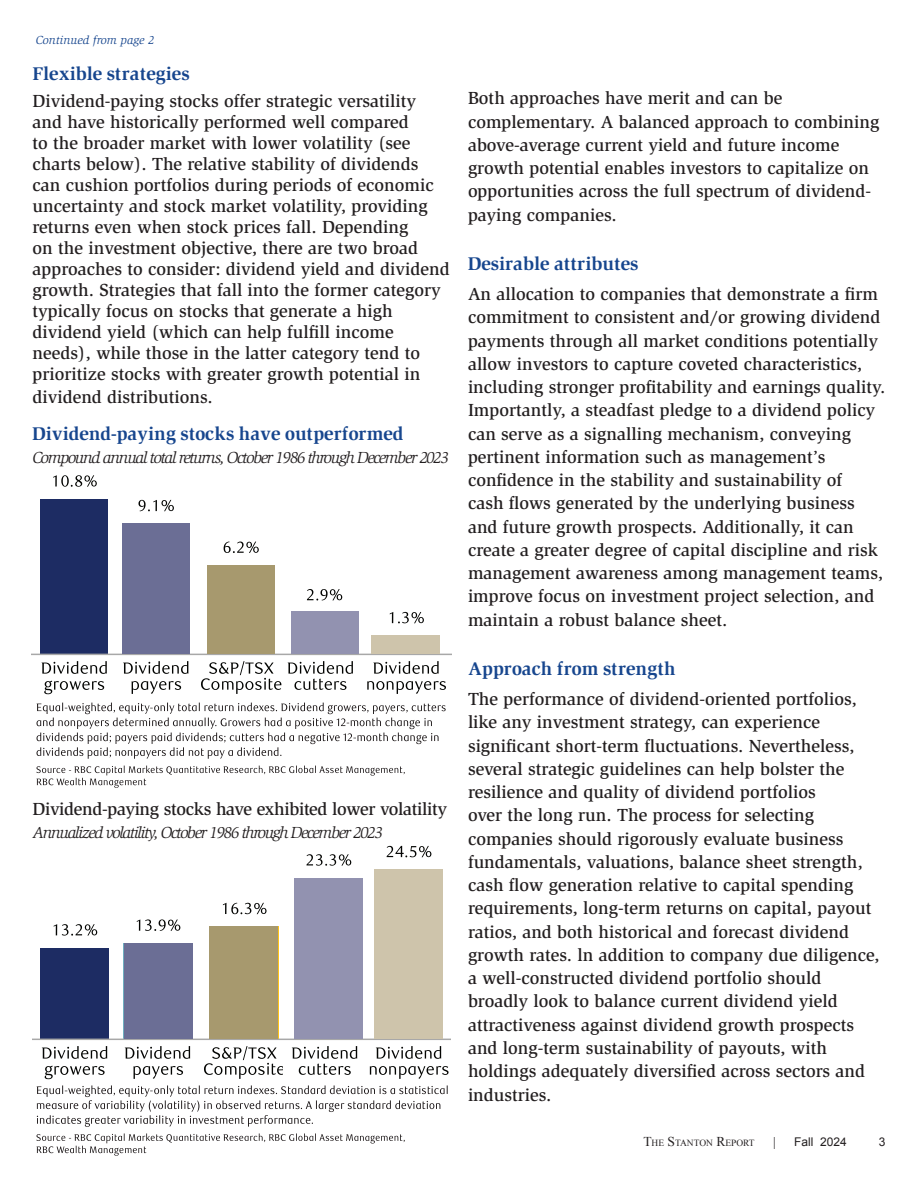
<style>
.page{position:relative;width:918px;height:1188px;background:#fff}
.page>*{position:absolute;margin:0;border:0;box-sizing:border-box;transform-origin:0 0}
.t1{font:500 18px/23.2px "Slimbach Std";color:#231f20}
.t2{font:500 18px "Slimbach Std";letter-spacing:-.02em;color:#231f20}
.t3{font:italic 16.5px "Slimbach Std";letter-spacing:-.08em;color:#231f20}
.t4{font:700 16.5px "Slimbach";color:#17468e}
.t5{font:italic 12px "Slimbach Std";color:#17468e}
.t6{font:12px "Arial";color:#231f20}
.t7{font:500 12px "Slimbach Std";color:#231f20}
.t8{font:9.45px "Times New Roman";color:#231f20}
.s1{font-size:13.5px}
</style>
<div class="page">
<div style="left:41px;top:499px;width:67px;height:155px;background:#1d2c63"></div>
<hr style="left:32px;top:654px;width:86px;height:1px;background:#a8a8a8">
<svg style="left:53px;top:475px;width:44px;height:12px"></svg>
<svg style="left:41px;top:661px;width:66px;height:13px"></svg>
<svg style="left:44px;top:681px;width:60px;height:13px"></svg>
<hr style="left:113px;top:654px;width:86px;height:1px;background:#a8a8a8">
<svg style="left:138px;top:500px;width:36px;height:11px"></svg>
<svg style="left:123px;top:661px;width:65px;height:13px"></svg>
<svg style="left:132px;top:681px;width:49px;height:13px"></svg>
<hr style="left:199px;top:654px;width:86px;height:1px;background:#a8a8a8">
<svg style="left:224px;top:542px;width:35px;height:11px"></svg>
<svg style="left:201px;top:661px;width:80px;height:33px"></svg>
<hr style="left:285px;top:654px;width:79px;height:1px;background:#a8a8a8">
<svg style="left:307px;top:589px;width:35px;height:12px"></svg>
<svg style="left:287px;top:661px;width:66px;height:29px"></svg>
<hr style="left:364px;top:654px;width:88px;height:1px;background:#a8a8a8">
<svg style="left:390px;top:612px;width:34px;height:11px"></svg>
<svg style="left:373px;top:661px;width:66px;height:13px"></svg>
<svg style="left:367px;top:681px;width:79px;height:13px"></svg>
<svg style="left:36px;top:703px;width:410px;height:56px"></svg>
<svg style="left:36px;top:766px;width:369px;height:22px"></svg>
<div style="left:41px;top:948px;width:68px;height:91px;background:#1d2c63"></div>
<hr style="left:32px;top:1039px;width:85px;height:1px;background:#a8a8a8">
<svg style="left:54px;top:924px;width:43px;height:12px"></svg>
<svg style="left:42px;top:1046px;width:65px;height:13px"></svg>
<svg style="left:45px;top:1066px;width:60px;height:13px"></svg>
<hr style="left:111px;top:1039px;width:86px;height:1px;background:#a8a8a8">
<svg style="left:137px;top:919px;width:43px;height:12px"></svg>
<svg style="left:125px;top:1046px;width:65px;height:13px"></svg>
<svg style="left:134px;top:1066px;width:49px;height:13px"></svg>
<hr style="left:197px;top:1039px;width:87px;height:1px;background:#a8a8a8">
<svg style="left:223px;top:903px;width:44px;height:11px"></svg>
<svg style="left:204px;top:1046px;width:79px;height:33px"></svg>
<hr style="left:284px;top:1039px;width:81px;height:1px;background:#a8a8a8">
<svg style="left:307px;top:854px;width:44px;height:12px"></svg>
<svg style="left:292px;top:1046px;width:65px;height:29px"></svg>
<hr style="left:364px;top:1039px;width:86px;height:1px;background:#a8a8a8">
<svg style="left:387px;top:846px;width:44px;height:11px"></svg>
<svg style="left:376px;top:1046px;width:65px;height:13px"></svg>
<svg style="left:370px;top:1066px;width:79px;height:13px"></svg>
<svg style="left:36px;top:1085px;width:412px;height:42px"></svg>
<svg style="left:36px;top:1133px;width:369px;height:23px"></svg>
<div style="left:122px;top:524px;width:68px;height:130px;background:#6b6e95"></div>
<div style="left:207px;top:565px;width:68px;height:89px;background:#a7996e"></div>
<div style="left:291px;top:612px;width:68px;height:42px;background:#9292b0"></div>
<div style="left:372px;top:636px;width:68px;height:18px;background:#cec4ab"></div>
<div style="left:124px;top:943px;width:68px;height:96px;background:#6b6e95"></div>
<div style="left:210px;top:926px;width:68px;height:113px;background:#a7996e"></div>
<div style="left:294px;top:878px;width:69px;height:161px;background:#9292b0"></div>
<div style="left:375px;top:869px;width:68px;height:170px;background:#cec4ab"></div>
<p class="t5" style="left:36px;top:33px;width:120px">Continued from page 2</p>
<p class="t4" style="left:32px;top:61px;width:159px">Flexible strategies</p>
<p class="t1" style="left:32px;top:91px;width:419px;line-height:21.1px">Dividend-paying stocks offer strategic versatility and have historically performed well compared<br>to the broader market with lower volatility (see charts below). The relative stability of dividends can cushion portfolios during periods of economic uncertainty and stock market volatility, providing returns even when stock prices fall. Depending<br>on the investment objective, there are two broad approaches to consider: dividend yield and dividend growth. Strategies that fall into the former category typically focus on stocks that generate a high dividend yield (which can help fulfill income needs), while those in the latter category tend to prioritize stocks with greater growth potential in dividend distributions.</p>
<p class="t4" style="left:32px;top:421px;width:373px">Dividend-paying stocks have outperformed</p>
<p class="t3" style="left:32px;top:448px;width:418px">Compound annual total returns, October 1986 through December 2023</p>
<p class="t2" style="left:32px;top:798px;width:416px">Dividend-paying stocks have exhibited lower volatility</p>
<p class="t3" style="left:32px;top:823px;width:352px">Annualized volatility, October 1986 through December 2023</p>
<p class="t1" style="left:468px;top:87px;width:413px">Both approaches have merit and can be complementary. A balanced approach to combining above-average current yield and future income growth potential enables investors to capitalize on opportunities across the full spectrum of dividend&shy;paying companies.</p>
<p class="t4" style="left:468px;top:252px;width:172px">Desirable attributes</p>
<p class="t1" style="left:468px;top:282px;width:419px">An allocation to companies that demonstrate a firm commitment to consistent and/or growing dividend payments through all market conditions potentially allow investors to capture coveted characteristics, including stronger profitability and earnings quality.<br>Importantly, a steadfast pledge to a dividend policy can serve as a signalling mechanism, conveying pertinent information such as management’s confidence in the stability and sustainability of<br>cash flows generated by the underlying business and future growth prospects. Additionally, it can create a greater degree of capital discipline and risk management awareness among management teams, improve focus on investment project selection, and maintain a robust balance sheet.</p>
<p class="t4" style="left:468px;top:657px;width:209px">Approach from strength</p>
<p class="t1" style="left:468px;top:687px;width:413px">The performance of dividend-oriented portfolios, like any investment strategy, can experience significant short-term fluctuations. Nevertheless, several strategic guidelines can help bolster the resilience and quality of dividend portfolios<br>over the long run. The process for selecting companies should rigorously evaluate business fundamentals, valuations, balance sheet strength, cash flow generation relative to capital spending requirements, long-term returns on capital, payout ratios, and both historical and forecast dividend growth rates. ln addition to company due diligence, a well-constructed dividend portfolio should broadly look to balance current dividend yield attractiveness against dividend growth prospects and long-term sustainability of payouts, with holdings adequately diversified across sectors and industries.</p>
<p class="t8" style="left:643px;top:1136px;width:107px"><span class="s1">T</span>HE <span class="s1">S</span>TANTON <span class="s1">R</span>EPORT</p>
<p class="t7" style="left:773px;top:1135px;width:5px">|</p>
<p class="t6" style="left:794px;top:1134px;width:54px">Fall 2024</p>
<p class="t6" style="left:879px;top:1134px;width:8px">3</p>
</div>
